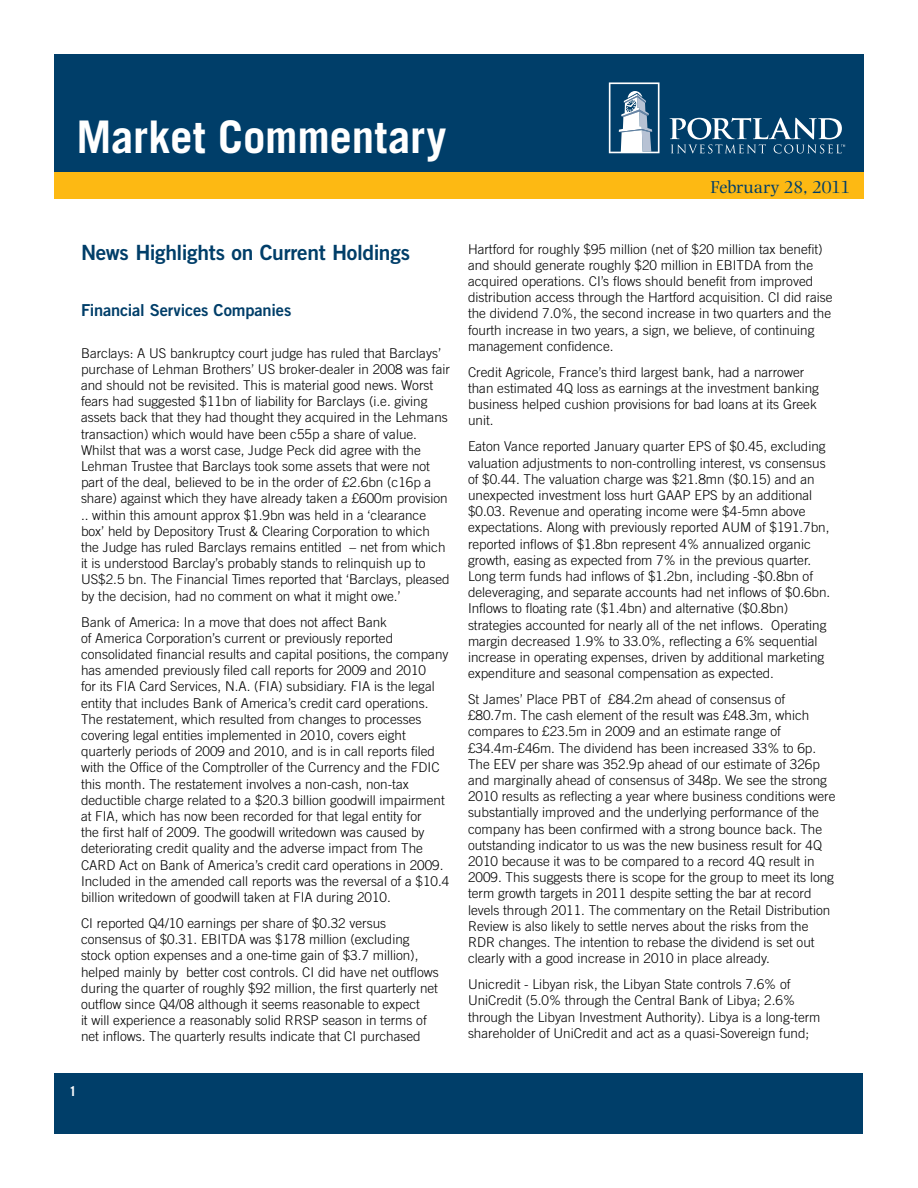
<style>
.page{position:relative;width:918px;height:1188px;background:#fff}
.page>*{position:absolute;margin:0;border:0;box-sizing:border-box;transform-origin:0 0}
.t1{font:700 45px "Trade Gothic";letter-spacing:-.005em;color:#fff}
.t2{font:21px "Trade Gothic Bold Two";letter-spacing:-.015em;color:#003e69}
.t3{font:18px "Photina";letter-spacing:-.015em;color:#003e69}
.t4{font:16.5px "Trade Gothic Bold Two";letter-spacing:-.01em;color:#003e69}
.t5{font:300 13.5px/16.2px "Trade Gothic";color:#000}
.t6{font:700 13.5px "Trade Gothic";color:#fff}
</style>
<div class="page">
<div style="left:54px;top:54px;width:810px;height:142px;background:#003e69"></div>
<svg style="left:609px;top:82px;width:51px;height:71px"></svg>
<svg style="left:670px;top:118px;width:175px;height:35px"></svg>
<div style="left:55px;top:1073px;width:808px;height:60px;background:#003e69"></div>
<div style="left:54px;top:172px;width:810px;height:28px;background:#fdb913"></div>
<h1 class="t1" style="left:76px;top:109px;width:371px">Market Commentary</h1>
<h3 class="t3" style="left:711px;top:177px;width:141px">February 28, 2011</h3>
<h2 class="t2" style="left:81px;top:239px;width:331px">News Highlights on Current Holdings</h2>
<p class="t4" style="left:81px;top:299px;width:212px">Financial Services Companies</p>
<p class="t5" style="left:81px;top:345px;width:370px">Barclays: A US bankruptcy court judge has ruled that Barclays’ purchase of Lehman Brothers’ US broker-dealer in 2008 was fair and should not be revisited. This is material good news. Worst fears had suggested $11bn of liability for Barclays (i.e. giving assets back that they had thought they acquired in the Lehmans transaction) which would have been c55p a share of value.<br>Whilst that was a worst case, Judge Peck did agree with the Lehman Trustee that Barclays took some assets that were not part of the deal, believed to be in the order of £2.6bn (c16p a share) against which they have already taken a £600m provision .. within this amount approx $1.9bn was held in a ‘clearance box’ held by Depository Trust &amp; Clearing Corporation to which the Judge has ruled Barclays remains entitled – net from which it is understood Barclay’s probably stands to relinquish up to US$2.5 bn. The Financial Times reported that ‘Barclays, pleased by the decision, had no comment on what it might owe.’</p>
<p class="t5" style="left:81px;top:614px;width:370px">Bank of America: In a move that does not affect Bank<br>of America Corporation’s current or previously reported consolidated financial results and capital positions, the company has amended previously filed call reports for 2009 and 2010<br>for its FIA Card Services, N.A. (FIA) subsidiary. FIA is the legal entity that includes Bank of America’s credit card operations.<br>The restatement, which resulted from changes to processes covering legal entities implemented in 2010, covers eight quarterly periods of 2009 and 2010, and is in call reports filed with the Office of the Comptroller of the Currency and the FDIC this month. The restatement involves a non-cash, non-tax deductible charge related to a $20.3 billion goodwill impairment at FIA, which has now been recorded for that legal entity for<br>the first half of 2009. The goodwill writedown was caused by deteriorating credit quality and the adverse impact from The CARD Act on Bank of America’s credit card operations in 2009.<br>Included in the amended call reports was the reversal of a $10.4 billion writedown of goodwill taken at FIA during 2010.</p>
<p class="t5" style="left:81px;top:915px;width:359px">CI reported Q4/10 earnings per share of $0.32 versus consensus of $0.31. EBITDA was $178 million (excluding stock option expenses and a one-time gain of $3.7 million), helped mainly by better cost controls. CI did have net outflows during the quarter of roughly $92 million, the first quarterly net outflow since Q4/08 although it seems reasonable to expect<br>it will experience a reasonably solid RRSP season in terms of net inflows. The quarterly results indicate that CI purchased</p>
<p class="t6" style="left:69px;top:1083px;width:9px">1</p>
<p class="t5" style="left:468px;top:241px;width:366px">Hartford for roughly $95 million (net of $20 million tax benefit) and should generate roughly $20 million in EBITDA from the acquired operations. CI’s flows should benefit from improved distribution access through the Hartford acquisition. CI did raise the dividend 7.0%, the second increase in two quarters and the fourth increase in two years, a sign, we believe, of continuing management confidence.</p>
<p class="t5" style="left:468px;top:364px;width:353px">Credit Agricole, France’s third largest bank, had a narrower than estimated 4Q loss as earnings at the investment banking business helped cushion provisions for bad loans at its Greek unit.</p>
<p class="t5" style="left:468px;top:438px;width:364px">Eaton Vance reported January quarter EPS of $0.45, excluding valuation adjustments to non-controlling interest, vs consensus of $0.44. The valuation charge was $21.8mn ($0.15) and an unexpected investment loss hurt GAAP EPS by an additional $0.03. Revenue and operating income were $4-5mn above expectations. Along with previously reported AUM of $191.7bn, reported inflows of $1.8bn represent 4% annualized organic growth, easing as expected from 7% in the previous quarter.<br>Long term funds had inflows of $1.2bn, including -$0.8bn of deleveraging, and separate accounts had net inflows of $0.6bn.<br>Inflows to floating rate ($1.4bn) and alternative ($0.8bn) strategies accounted for nearly all of the net inflows. Operating margin decreased 1.9% to 33.0%, reflecting a 6% sequential increase in operating expenses, driven by additional marketing expenditure and seasonal compensation as expected.</p>
<p class="t5" style="left:468px;top:691px;width:369px">St James’ Place PBT of £84.2m ahead of consensus of £80.7m. The cash element of the result was £48.3m, which compares to £23.5m in 2009 and an estimate range of £34.4m-£46m. The dividend has been increased 33% to 6p.<br>The EEV per share was 352.9p ahead of our estimate of 326p and marginally ahead of consensus of 348p. We see the strong 2010 results as reflecting a year where business conditions were substantially improved and the underlying performance of the company has been confirmed with a strong bounce back. The outstanding indicator to us was the new business result for 4Q 2010 because it was to be compared to a record 4Q result in 2009. This suggests there is scope for the group to meet its long term growth targets in 2011 despite setting the bar at record levels through 2011. The commentary on the Retail Distribution Review is also likely to settle nerves about the risks from the RDR changes. The intention to rebase the dividend is set out clearly with a good increase in 2010 in place already.</p>
<p class="t5" style="left:468px;top:976px;width:354px">Unicredit - Libyan risk, the Libyan State controls 7.6% of UniCredit (5.0% through the Central Bank of Libya; 2.6% through the Libyan Investment Authority). Libya is a long-term shareholder of UniCredit and act as a quasi-Sovereign fund;</p>
</div>
